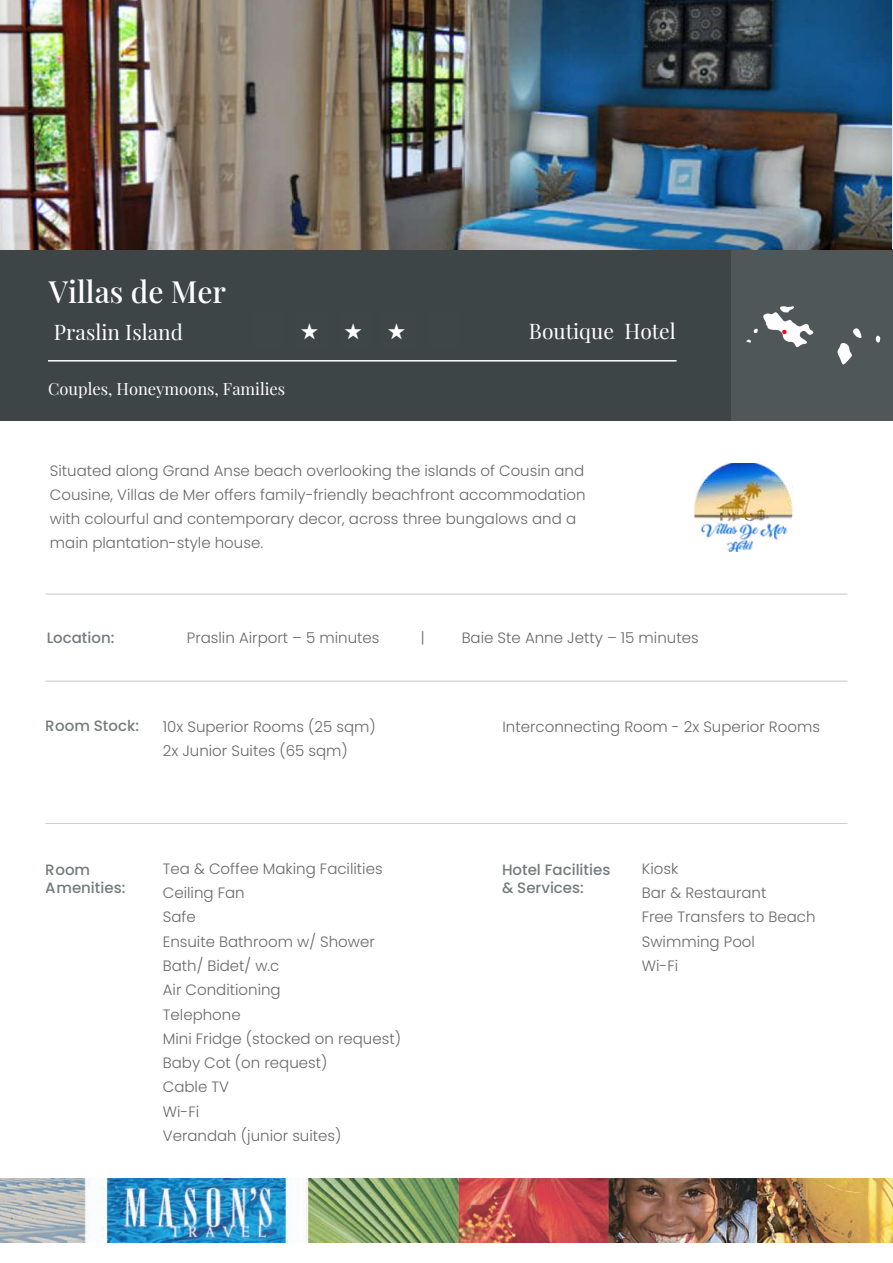
<style>
.page{position:relative;width:893px;height:1263px;background:#fff}
.page>*{position:absolute;margin:0;border:0;box-sizing:border-box;transform-origin:0 0}
.t1{font:500 30px "Playfair Display";color:#fff}
.t2{font:22.35px "Zapf Dingbats";color:#fff}
.t3{font:21px "Playfair Display";color:#fff}
.t4{font:16.5px "Playfair Display";color:#fff}
.t5{font:300 15px/24.3px "Poppins";color:#696969}
.t6{font:500 15px/18px "Poppins";color:#525a5c}
.t7{font:6px "Zapf Dingbats";color:#f00}
</style>
<div class="page">
<div style="left:0;top:249px;width:893px;height:172px;background:#3e4546"></div>
<div style="left:731px;top:249px;width:162px;height:172px;background:#505758"></div>
<img style="left:0;top:1179px;width:893px;height:63px">
<hr style="left:48px;top:360px;width:628px;height:2px;background:#fff">
<hr style="left:45px;top:594px;width:802px;height:1px;background:#6c7376">
<hr style="left:45px;top:681px;width:802px;height:1px;background:#6c7376">
<hr style="left:45px;top:823px;width:802px;height:1px;background:#6c7376">
<svg style="left:837px;top:328px;width:25px;height:37px"></svg>
<svg style="left:875px;top:335px;width:5px;height:8px"></svg>
<svg style="left:746px;top:306px;width:67px;height:41px"></svg>
<img style="left:0;top:0;width:892px;height:250px">
<img style="left:694px;top:464px;width:99px;height:88px">
<h1 class="t1" style="left:49px;top:268px;width:179px">Villas de Mer</h1>
<h3 class="t3" style="left:54px;top:315px;width:131px">Praslin Island</h3>
<h2 class="t2" style="left:301px;top:320px;width:106px">★★★</h2>
<h3 class="t3" style="left:529px;top:315px;width:148px">Boutique Hotel</h3>
<p class="t7" style="left:782px;top:329px;width:6px">●</p>
<p class="t4" style="left:48px;top:376px;width:239px">Couples, Honeymoons, Families</p>
<p class="t5" style="left:50px;top:458px;width:537px">Situated along Grand Anse beach overlooking the islands of Cousin and Cousine, Villas de Mer offers family-friendly beachfront accommodation with colourful and contemporary decor, across three bungalows and a main plantation-style house.</p>
<p class="t6" style="left:46px;top:629px;width:69px">Location:</p>
<p class="t5" style="left:187px;top:626px;width:194px">Praslin Airport – 5 minutes</p>
<p class="t5" style="left:421px;top:626px;width:5px">|</p>
<p class="t5" style="left:462px;top:626px;width:238px">Baie Ste Anne Jetty – 15 minutes</p>
<p class="t6" style="left:46px;top:716px;width:95px">Room Stock:</p>
<p class="t5" style="left:163px;top:715px;width:215px">10x Superior Rooms (25 sqm)<br>2x Junior Suites (65 sqm)</p>
<p class="t5" style="left:502px;top:715px;width:319px">Interconnecting Room - 2x Superior Rooms</p>
<p class="t5" style="left:163px;top:857px;width:240px">Tea &amp; Coffee Making Facilities<br>Ceiling Fan<br>Safe<br>Ensuite Bathroom w/ Shower<br>Bath/ Bidet/ w.c<br>Air Conditioning<br>Telephone<br>Mini Fridge (stocked on request)<br>Baby Cot (on request)<br>Cable TV<br>Wi-Fi<br>Verandah (junior suites)</p>
<p class="t5" style="left:642px;top:857px;width:175px">Kiosk<br>Bar &amp; Restaurant<br>Free Transfers to Beach<br>Swimming Pool<br>Wi-Fi</p>
<p class="t6" style="left:46px;top:861px;width:81px">Room<br>Amenities:</p>
<p class="t6" style="left:502px;top:861px;width:110px">Hotel Facilities &amp; Services:</p>
</div>
